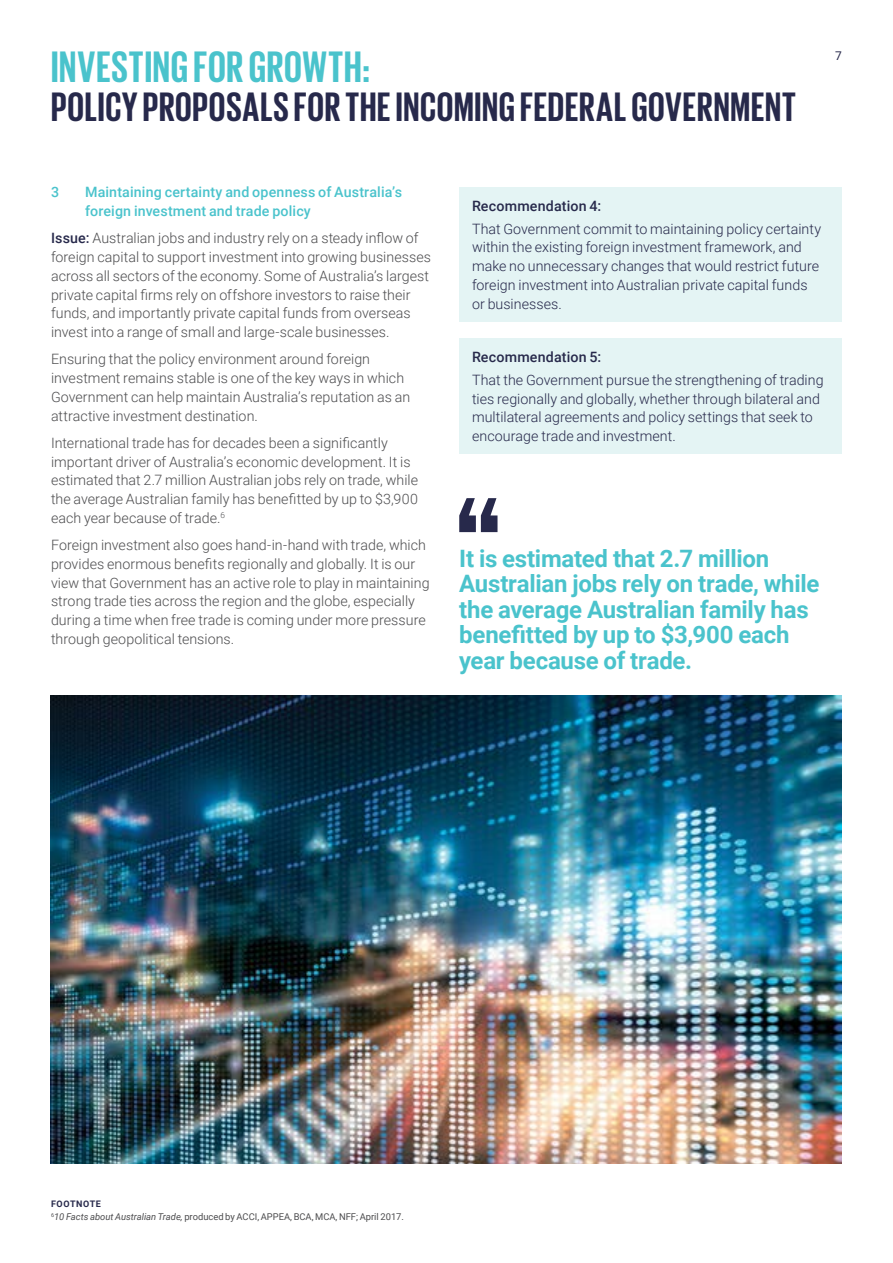
<style>
.page{position:relative;width:893px;height:1263px;background:#fff}
.page>*{position:absolute;margin:0;border:0;box-sizing:border-box;transform-origin:0 0}
.t1{font:700 45px "Giorgio Sans";letter-spacing:.02em;color:#4ac3cc}
.t2{font:700 42px "Giorgio Sans";letter-spacing:.02em;color:#27294b}
.t3{font:700 24px/25.5px "Roboto";letter-spacing:-.01em;color:#4ac3cc}
.t4{font:300 14.25px/18.8px "Roboto";color:#4d4d4f}
.t5{font:300 14.25px/18.8px "Roboto";color:#27294b}
.t6{font:500 14.25px/18.8px "Roboto";letter-spacing:.01em;color:#4ac3cc}
.t7{font:500 14.25px "Roboto";letter-spacing:.01em;color:#27294b}
.t8{font:12px "Roboto";color:#27294b}
.t9{font:9.3px "Roboto";color:#4d4d4f}
.t10{font:700 9px "Roboto";letter-spacing:.06em;color:#27294b}
.s1{font-weight:500;color:#27294b}
.s2{font-style:italic}
</style>
<div class="page">
<svg style="left:459px;top:498px;width:38px;height:34px"></svg>
<div style="left:459px;top:187px;width:383px;height:134px;background:#e4f4f4"></div>
<div style="left:459px;top:338px;width:383px;height:116px;background:#e4f4f4"></div>
<img style="left:51px;top:695px;width:791px;height:468px">
<h1 class="t1" style="left:51px;top:44px;width:320px">INVESTING FOR GROWTH:</h1>
<h2 class="t2" style="left:51px;top:85px;width:746px">POLICY PROPOSALS FOR THE INCOMING FEDERAL GOVERNMENT</h2>
<p class="t8" style="left:835px;top:47px;width:8px">7</p>
<p class="t6" style="left:51px;top:182px;width:10px">3</p>
<p class="t6" style="left:85px;top:182px;width:319px">Maintaining certainty and openness of Australia’s foreign investment and trade policy</p>
<p class="t4" style="left:51px;top:228px;width:381px"><span class="s1">Issue:</span> Australian jobs and industry rely on a steady inflow of foreign capital to support investment into growing businesses across all sectors of the economy. Some of Australia’s largest private capital firms rely on offshore investors to raise their funds, and importantly private capital funds from overseas invest into a range of small and large-scale businesses.</p>
<p class="t4" style="left:51px;top:349px;width:361px">Ensuring that the policy environment around foreign investment remains stable is one of the key ways in which Government can help maintain Australia’s reputation as an attractive investment destination.</p>
<p class="t4" style="left:51px;top:433px;width:369px">International trade has for decades been a significantly important driver of Australia’s economic development. It is estimated that 2.7 million Australian jobs rely on trade, while the average Australian family has benefitted by up to $3,900 each year because of trade.<sup>6</sup></p>
<p class="t4" style="left:51px;top:535px;width:380px">Foreign investment also goes hand-in-hand with trade, which provides enormous benefits regionally and globally. It is our view that Government has an active role to play in maintaining strong trade ties across the region and the globe, especially during a time when free trade is coming under more pressure through geopolitical tensions.</p>
<p class="t7" style="left:472px;top:195px;width:131px">Recommendation 4:</p>
<p class="t5" style="left:472px;top:219px;width:351px">That Government commit to maintaining policy certainty within the existing foreign investment framework, and make no unnecessary changes that would restrict future foreign investment into Australian private capital funds or businesses.</p>
<p class="t7" style="left:472px;top:347px;width:131px">Recommendation 5:</p>
<p class="t5" style="left:472px;top:370px;width:353px">That the Government pursue the strengthening of trading ties regionally and globally, whether through bilateral and multilateral agreements and policy settings that seek to encourage trade and investment.</p>
<h3 class="t3" style="left:459px;top:544px;width:362px">It is estimated that 2.7 million<br>Australian jobs rely on trade, while the average Australian family has benefitted by up to $3,900 each year because of trade.</h3>
<p class="t10" style="left:51px;top:1197px;width:51px">FOOTNOTE</p>
<p class="t9" style="left:51px;top:1210px;width:354px"><sup>6</sup><span class="s2">10 Facts about Australian Trade,</span> produced by ACCI, APPEA, BCA, MCA, NFF; April 2017.</p>
</div>
